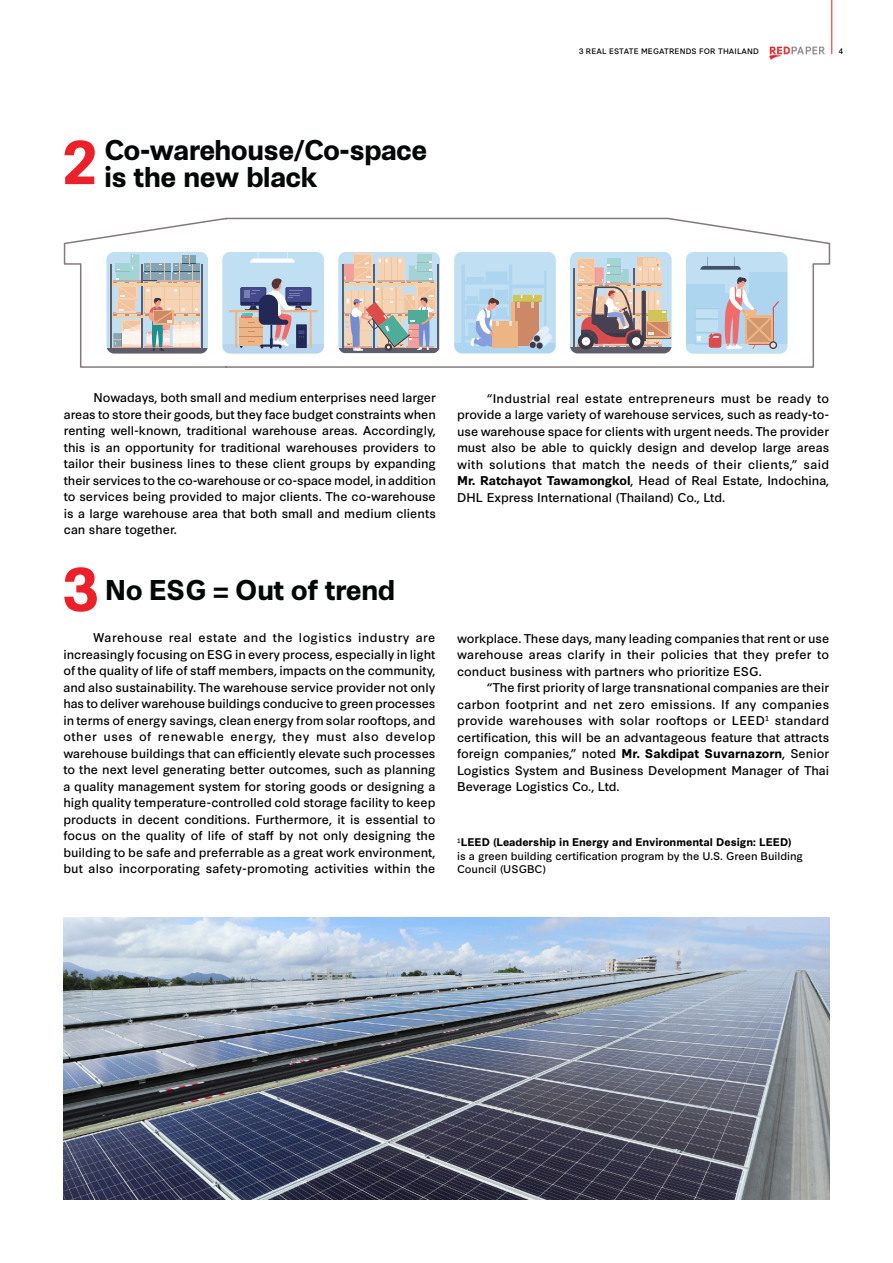
<style>
.page{position:relative;width:893px;height:1263px;background:#fff}
.page>*{position:absolute;margin:0;border:0;box-sizing:border-box;transform-origin:0 0}
.t1{font:700 58.5px "Synthese";color:#ec2028}
.t2{font:700 27px/27px "Synthese";letter-spacing:-.03em;color:#040707}
.LM_Body_Text{font:12px/16.5px "Synthese";color:#000;text-align:justify}
.t3{font:10.5px/13.5px "Synthese";color:#000}
.t4{font:7.5px "Synthese";letter-spacing:.02em;color:#000}
.s1{font-weight:700}
</style>
<div class="page">
<img style="left:64px;top:917px;width:765px;height:282px">
<svg style="left:63px;top:217px;width:768px;height:151px"></svg>
<div style="left:106px;top:252px;width:102px;height:102px;background:#c0dff2"></div>
<hr style="left:112px;top:315px;width:91px;height:3px;background:#facf9b">
<hr style="left:112px;top:283px;width:89px;height:2px;background:#facf9b">
<hr style="left:201px;top:264px;width:2px;height:85px;background:#5e5d69">
<hr style="left:110px;top:264px;width:2px;height:85px;background:#5e5d69">
<div style="left:106px;top:348px;width:102px;height:6px;background:#5e5d69"></div>
<svg style="left:113px;top:254px;width:87px;height:97px"></svg>
<svg style="left:338px;top:252px;width:102px;height:96px"></svg>
<hr style="left:343px;top:315px;width:94px;height:3px;background:#facf9b">
<hr style="left:343px;top:283px;width:94px;height:2px;background:#facf9b">
<hr style="left:436px;top:264px;width:2px;height:85px;background:#5e5d69">
<hr style="left:341px;top:264px;width:2px;height:85px;background:#5e5d69">
<div style="left:338px;top:348px;width:102px;height:5px;background:#5e5d69"></div>
<svg style="left:344px;top:254px;width:92px;height:97px;background:#c9bdb2"></svg>
<div style="left:570px;top:252px;width:102px;height:100px;background:#c0dff2"></div>
<hr style="left:575px;top:315px;width:87px;height:3px;background:#facf9b">
<hr style="left:575px;top:285px;width:87px;height:3px;background:#facf9b">
<hr style="left:573px;top:268px;width:2px;height:79px;background:#5e5d69">
<div style="left:638px;top:257px;width:17px;height:10px;background:#f1c49d"></div>
<div style="left:570px;top:347px;width:101px;height:6px;background:#5e5d69"></div>
<div style="left:578px;top:333px;width:16px;height:16px;background:#3e3947;border-radius:50%"></div>
<div style="left:628px;top:333px;width:16px;height:16px;background:#3e3947;border-radius:50%"></div>
<svg style="left:576px;top:258px;width:96px;height:89px"></svg>
<div style="left:222px;top:252px;width:102px;height:93px;background:#c0dff2"></div>
<div style="left:222px;top:344px;width:102px;height:10px;background:#b6d4ed"></div>
<svg style="left:229px;top:278px;width:89px;height:70px"></svg>
<svg style="left:250px;top:252px;width:45px;height:11px"></svg>
<div style="left:454px;top:252px;width:102px;height:91px;background:#c0dff2"></div>
<div style="left:454px;top:343px;width:102px;height:10px;background:#aed5ef"></div>
<svg style="left:462px;top:264px;width:90px;height:85px"></svg>
<div style="left:533px;top:335px;width:8px;height:7px;background:#939fb4;border-radius:50%"></div>
<div style="left:534px;top:335px;width:6px;height:7px;background:#3e3947;border-radius:50%"></div>
<div style="left:686px;top:252px;width:101px;height:93px;background:#c0dff2"></div>
<div style="left:749px;top:273px;width:38px;height:72px;background:#aed5ef"></div>
<div style="left:686px;top:285px;width:38px;height:60px;background:#aed5ef"></div>
<div style="left:686px;top:345px;width:101px;height:9px;background:#c0dff2"></div>
<svg style="left:700px;top:257px;width:41px;height:13px"></svg>
<svg style="left:695px;top:277px;width:84px;height:72px"></svg>
<hr style="left:831px;top:0;width:1px;height:54px;background:#ee1c28">
<img style="left:769px;top:46px;width:56px;height:14px">
<p class="t1" style="left:63px;top:116px;width:36px">2</p>
<p class="t2" style="left:104px;top:134px;width:325px">Co-warehouse/Co-space is the new black</p>
<p class="t4" style="left:579px;top:45px;width:181px">3 REAL ESTATE MEGATRENDS FOR THAILAND</p>
<p class="t4" style="left:839px;top:45px;width:6px">4</p>
<p class="LM_Body_Text" style="left:64px;top:389px;width:374px;text-indent:30px">Nowadays, both small and medium enterprises need larger areas to store their goods, but they face budget constraints when renting well-known, traditional warehouse areas. Accordingly, this is an opportunity for traditional warehouses providers to tailor their business lines to these client groups by expanding their services to the co-warehouse or co-space model, in addition to services being provided to major clients. The co-warehouse is a large warehouse area that both small and medium clients can share together.</p>
<p class="t1" style="left:64px;top:543px;width:36px">3</p>
<p class="t2" style="left:105px;top:574px;width:292px">No ESG = Out of trend</p>
<p class="LM_Body_Text" style="left:457px;top:389px;width:374px;text-indent:30px">“Industrial real estate entrepreneurs must be ready to provide a large variety of warehouse services, such as ready-to&shy;use warehouse space for clients with urgent needs. The provider must also be able to quickly design and develop large areas with solutions that match the needs of their clients,” said <span class="s1">Mr. Ratchayot Tawamongkol</span>, Head of Real Estate, Indochina, DHL Express International (Thailand) Co., Ltd.</p>
<p class="LM_Body_Text" style="left:63px;top:629px;width:374px;text-indent:30px">Warehouse real estate and the logistics industry are increasingly focusing on ESG in every process, especially in light of the quality of life of staff members, impacts on the community, and also sustainability. The warehouse service provider not only has to deliver warehouse buildings conducive to green processes in terms of energy savings, clean energy from solar rooftops, and other uses of renewable energy, they must also develop warehouse buildings that can efficiently elevate such processes to the next level generating better outcomes, such as planning a quality management system for storing goods or designing a high quality temperature-controlled cold storage facility to keep products in decent conditions. Furthermore, it is essential to focus on the quality of life of staff by not only designing the building to be safe and preferrable as a great work environment, but also incorporating safety-promoting activities within the</p>
<p class="LM_Body_Text" style="left:457px;top:629px;width:374px">workplace. These days, many leading companies that rent or use warehouse areas clarify in their policies that they prefer to conduct business with partners who prioritize ESG.</p>
<p class="LM_Body_Text" style="left:457px;top:678px;width:374px;text-indent:30px">“The first priority of large transnational companies are their carbon footprint and net zero emissions. If any companies provide warehouses with solar rooftops or LEED<sup>1</sup> standard certification, this will be an advantageous feature that attracts foreign companies,” noted <span class="s1">Mr. Sakdipat Suvarnazorn</span>, Senior Logistics System and Business Development Manager of Thai Beverage Logistics Co., Ltd.</p>
<p class="t3" style="left:457px;top:835px;width:347px"><sup>1</sup><span class="s1">LEED (Leadership in Energy and Environmental Design: LEED)<br></span>is a green building certification program by the U.S. Green Building<br>Council (USGBC)</p>
</div>
